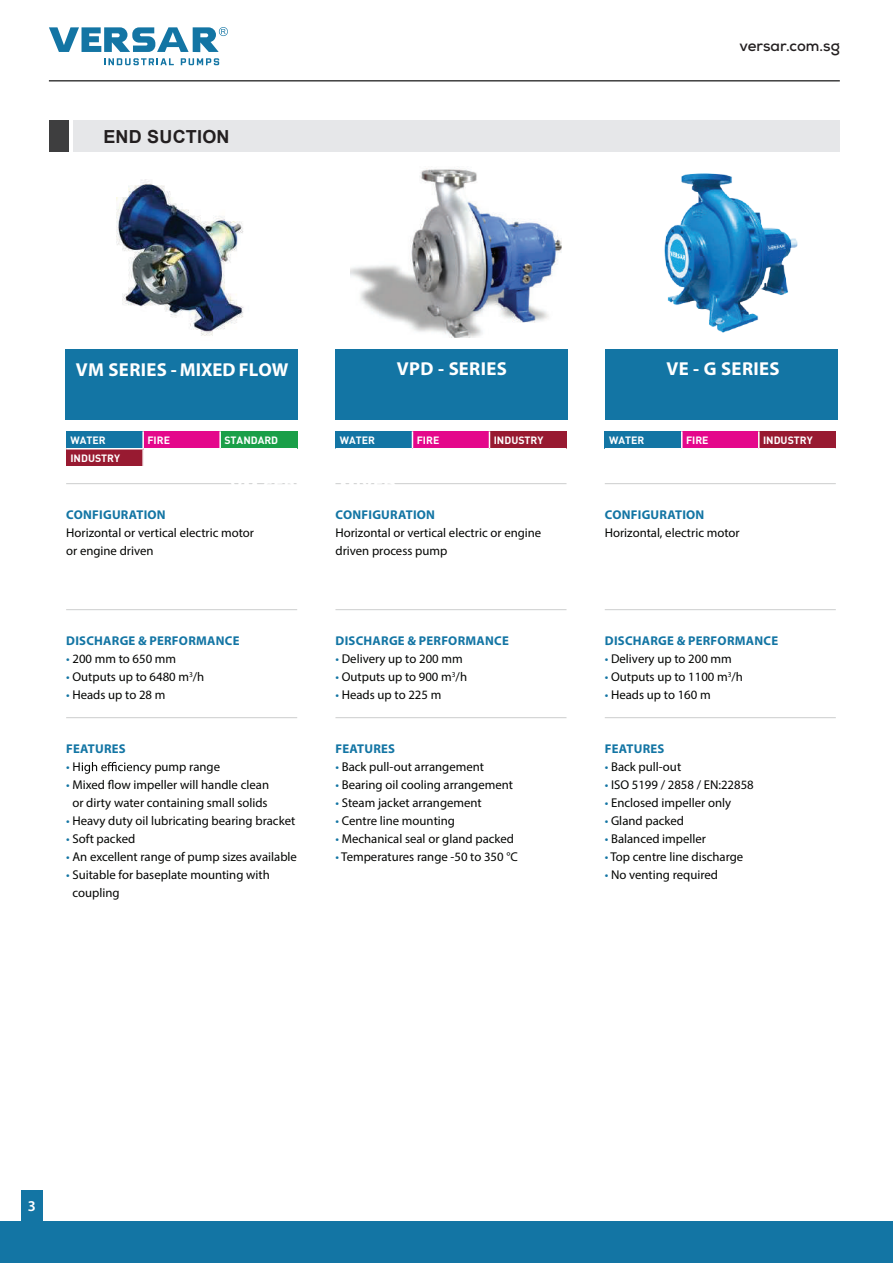
<style>
.page{position:relative;width:893px;height:1263px;background:#fff}
.page>*{position:absolute;margin:0;border:0;box-sizing:border-box;transform-origin:0 0}
.t1{font:700 18.75px "Myriad Pro";letter-spacing:.02em;color:#fff}
.t2{font:700 18.75px "Myriad Pro";color:#fff}
.t3{font:700 18px "Arial";letter-spacing:.015em;color:#231f20}
.t4{font:700 15px "Nexa";color:#231f20}
.t5{font:600 15px "Myriad Pro";color:#fff}
.t6{font:12.75px/18px "Myriad Pro";color:#040503}
.t7{font:700 12.75px "Myriad Pro";letter-spacing:.02em;color:#1375a4}
.t8{font:12.75px "Myriad Pro";color:#1375a4}
.t9{font:700 10.5px "DIN";color:#fff}
.s1{color:#1375a4}
.s2{color:#040503}
</style>
<div class="page">
<hr style="left:49px;top:80px;width:791px;height:2px;background:#3e3e3f">
<div style="left:49px;top:120px;width:19px;height:31px;background:#3e3e3f"></div>
<div style="left:73px;top:120px;width:767px;height:31px;background:#e6e7e9"></div>
<div style="left:0;top:1221px;width:893px;height:42px;background:#1375a4"></div>
<div style="left:21px;top:1190px;width:22px;height:31px;background:#1375a4"></div>
<hr style="left:66px;top:483px;width:231px;height:1px;background:#d2d3d3">
<hr style="left:66px;top:609px;width:231px;height:1px;background:#d2d3d3">
<hr style="left:66px;top:717px;width:231px;height:1px;background:#d2d3d3">
<svg style="left:82px;top:762px;width:57px;height:12px"></svg>
<hr style="left:335px;top:483px;width:231px;height:1px;background:#d2d3d3">
<hr style="left:335px;top:609px;width:231px;height:1px;background:#d2d3d3">
<hr style="left:335px;top:717px;width:231px;height:1px;background:#d2d3d3">
<hr style="left:605px;top:483px;width:231px;height:1px;background:#d2d3d3">
<hr style="left:605px;top:609px;width:231px;height:1px;background:#d2d3d3">
<hr style="left:605px;top:717px;width:231px;height:1px;background:#d2d3d3">
<div style="left:335px;top:431px;width:77px;height:18px;background:#1375a4"></div>
<div style="left:412px;top:431px;width:77px;height:18px;background:#e4088b"></div>
<div style="left:489px;top:431px;width:77px;height:18px;background:#981a31"></div>
<svg style="left:412px;top:431px;width:1px;height:17px"></svg>
<svg style="left:489px;top:431px;width:1px;height:17px"></svg>
<hr style="left:335px;top:448px;width:77px;height:1px;background:#fff">
<hr style="left:412px;top:448px;width:77px;height:1px;background:#fff">
<hr style="left:489px;top:448px;width:77px;height:1px;background:#fff">
<div style="left:605px;top:431px;width:77px;height:18px;background:#1375a4"></div>
<div style="left:682px;top:431px;width:77px;height:18px;background:#e4088b"></div>
<div style="left:759px;top:431px;width:77px;height:18px;background:#981a31"></div>
<svg style="left:681px;top:431px;width:1px;height:17px"></svg>
<svg style="left:758px;top:431px;width:1px;height:17px"></svg>
<hr style="left:605px;top:448px;width:77px;height:1px;background:#fff">
<hr style="left:682px;top:448px;width:77px;height:1px;background:#fff">
<hr style="left:759px;top:448px;width:77px;height:1px;background:#fff">
<div style="left:66px;top:431px;width:77px;height:18px;background:#1375a4"></div>
<div style="left:143px;top:431px;width:77px;height:18px;background:#e4088b"></div>
<div style="left:220px;top:431px;width:77px;height:18px;background:#1a9f48"></div>
<div style="left:66px;top:449px;width:77px;height:17px;background:#981a31"></div>
<hr style="left:66px;top:448px;width:77px;height:1px;background:#fff">
<hr style="left:143px;top:448px;width:77px;height:1px;background:#fff">
<svg style="left:142px;top:431px;width:2px;height:35px"></svg>
<hr style="left:220px;top:448px;width:77px;height:1px;background:#fff">
<svg style="left:219px;top:431px;width:2px;height:18px"></svg>
<div style="left:66px;top:349px;width:232px;height:70px;background:#1375a4"></div>
<div style="left:336px;top:350px;width:232px;height:70px;background:#1375a4"></div>
<div style="left:605px;top:350px;width:233px;height:70px;background:#1375a4"></div>
<img style="left:116px;top:179px;width:128px;height:157px">
<img style="left:351px;top:168px;width:211px;height:169px">
<svg style="left:104px;top:58px;width:70px;height:7px"></svg>
<svg style="left:181px;top:58px;width:38px;height:7px"></svg>
<svg style="left:49px;top:27px;width:179px;height:25px"></svg>
<img style="left:664px;top:173px;width:134px;height:160px">
<h2 class="t3" style="left:103px;top:124px;width:128px">END SUCTION</h2>
<p class="t4" style="left:740px;top:36px;width:102px">versar.com.sg</p>
<h1 class="t2" style="left:76px;top:357px;width:214px">VM SERIES - MIXED FLOW</h1>
<h1 class="t1" style="left:397px;top:357px;width:111px">VPD - SERIES</h1>
<h1 class="t1" style="left:666px;top:357px;width:115px">VE - G SERIES</h1>
<p class="t9" style="left:70px;top:433px;width:37px">WATER</p>
<p class="t9" style="left:147px;top:433px;width:24px">FIRE</p>
<p class="t9" style="left:224px;top:433px;width:55px">STANDARD</p>
<p class="t9" style="left:340px;top:433px;width:37px">WATER</p>
<p class="t9" style="left:417px;top:433px;width:24px">FIRE</p>
<p class="t9" style="left:494px;top:433px;width:51px">INDUSTRY</p>
<p class="t9" style="left:609px;top:433px;width:37px">WATER</p>
<p class="t9" style="left:686px;top:433px;width:24px">FIRE</p>
<p class="t9" style="left:763px;top:433px;width:51px">INDUSTRY</p>
<p class="t9" style="left:70px;top:451px;width:51px">INDUSTRY</p>
<h1 class="t1" style="left:231px;top:475px;width:168px">VM SERIES MIXED</h1>
<p class="t7" style="left:66px;top:506px;width:101px">CONFIGURATION</p>
<p class="t6" style="left:66px;top:524px;width:189px">Horizontal or vertical electric motor or engine driven</p>
<p class="t7" style="left:66px;top:632px;width:175px">DISCHARGE &amp; PERFORMANCE</p>
<p class="t6" style="left:66px;top:650px;width:112px"><span class="s1">•</span> 200 mm to 650 mm</p>
<p class="t6" style="left:66px;top:668px;width:140px"><span class="s1">•</span> Outputs up to 6480 m<sup>3</sup>/h</p>
<p class="t6" style="left:66px;top:686px;width:101px"><span class="s1">•</span> Heads up to 28 m</p>
<p class="t7" style="left:66px;top:740px;width:61px">FEATURES</p>
<p class="t8" style="left:66px;top:759px;width:16px">• <span class="s2">H</span></p>
<p class="t6" style="left:140px;top:758px;width:82px">cy pump range</p>
<p class="t6" style="left:66px;top:776px;width:204px;text-align:center"><span class="s1">•</span> Mixed flow impeller will handle clean or dirty water containing small solids</p>
<p class="t6" style="left:66px;top:812px;width:231px"><span class="s1">•</span> Heavy duty oil lubricating bearing bracket</p>
<p class="t6" style="left:66px;top:830px;width:71px"><span class="s1">•</span> Soft packed</p>
<p class="t6" style="left:66px;top:848px;width:232px"><span class="s1">•</span> An excellent range of pump sizes available</p>
<p class="t6" style="left:72px;top:866px;width:199px;text-indent:-6px"><span class="s1">•</span> Suitable for baseplate mounting with coupling</p>
<p class="t7" style="left:336px;top:506px;width:101px">CONFIGURATION</p>
<p class="t6" style="left:335px;top:524px;width:207px">Horizontal or vertical electric or engine driven process pump</p>
<p class="t7" style="left:336px;top:632px;width:175px">DISCHARGE &amp; PERFORMANCE</p>
<p class="t6" style="left:335px;top:650px;width:129px"><span class="s1">•</span> Delivery up to 200 mm</p>
<p class="t6" style="left:335px;top:668px;width:133px"><span class="s1">•</span> Outputs up to 900 m<sup>3</sup>/h</p>
<p class="t6" style="left:335px;top:686px;width:107px"><span class="s1">•</span> Heads up to 225 m</p>
<p class="t7" style="left:336px;top:740px;width:61px">FEATURES</p>
<p class="t6" style="left:335px;top:758px;width:150px"><span class="s1">•</span> Back pull-out arrangement</p>
<p class="t6" style="left:335px;top:776px;width:179px"><span class="s1">•</span> Bearing oil cooling arrangement</p>
<p class="t6" style="left:335px;top:794px;width:148px"><span class="s1">•</span> Steam jacket arrangement</p>
<p class="t6" style="left:335px;top:812px;width:121px"><span class="s1">•</span> Centre line mounting</p>
<p class="t6" style="left:335px;top:830px;width:180px"><span class="s1">•</span> Mechanical seal or gland packed</p>
<p class="t6" style="left:335px;top:848px;width:184px"><span class="s1">•</span> Temperatures range -50 to 350 °C</p>
<p class="t7" style="left:605px;top:506px;width:101px">CONFIGURATION</p>
<p class="t6" style="left:605px;top:524px;width:136px">Horizontal, electric motor</p>
<p class="t7" style="left:605px;top:632px;width:175px">DISCHARGE &amp; PERFORMANCE</p>
<p class="t6" style="left:605px;top:650px;width:129px"><span class="s1">•</span> Delivery up to 200 mm</p>
<p class="t6" style="left:605px;top:668px;width:140px"><span class="s1">•</span> Outputs up to 1100 m<sup>3</sup>/h</p>
<p class="t6" style="left:605px;top:686px;width:107px"><span class="s1">•</span> Heads up to 160 m</p>
<p class="t7" style="left:605px;top:740px;width:61px">FEATURES</p>
<p class="t6" style="left:605px;top:758px;width:78px"><span class="s1">•</span> Back pull-out</p>
<p class="t6" style="left:605px;top:776px;width:151px"><span class="s1">•</span> ISO 5199 / 2858 / EN:22858</p>
<p class="t6" style="left:605px;top:794px;width:128px"><span class="s1">•</span> Enclosed impeller only</p>
<p class="t6" style="left:605px;top:812px;width:81px"><span class="s1">•</span> Gland packed</p>
<p class="t6" style="left:605px;top:830px;width:103px"><span class="s1">•</span> Balanced impeller</p>
<p class="t6" style="left:605px;top:848px;width:140px"><span class="s1">•</span> Top centre line discharge</p>
<p class="t6" style="left:605px;top:866px;width:115px"><span class="s1">•</span> No venting required</p>
<p class="t5" style="left:28px;top:1197px;width:10px">3</p>
</div>
